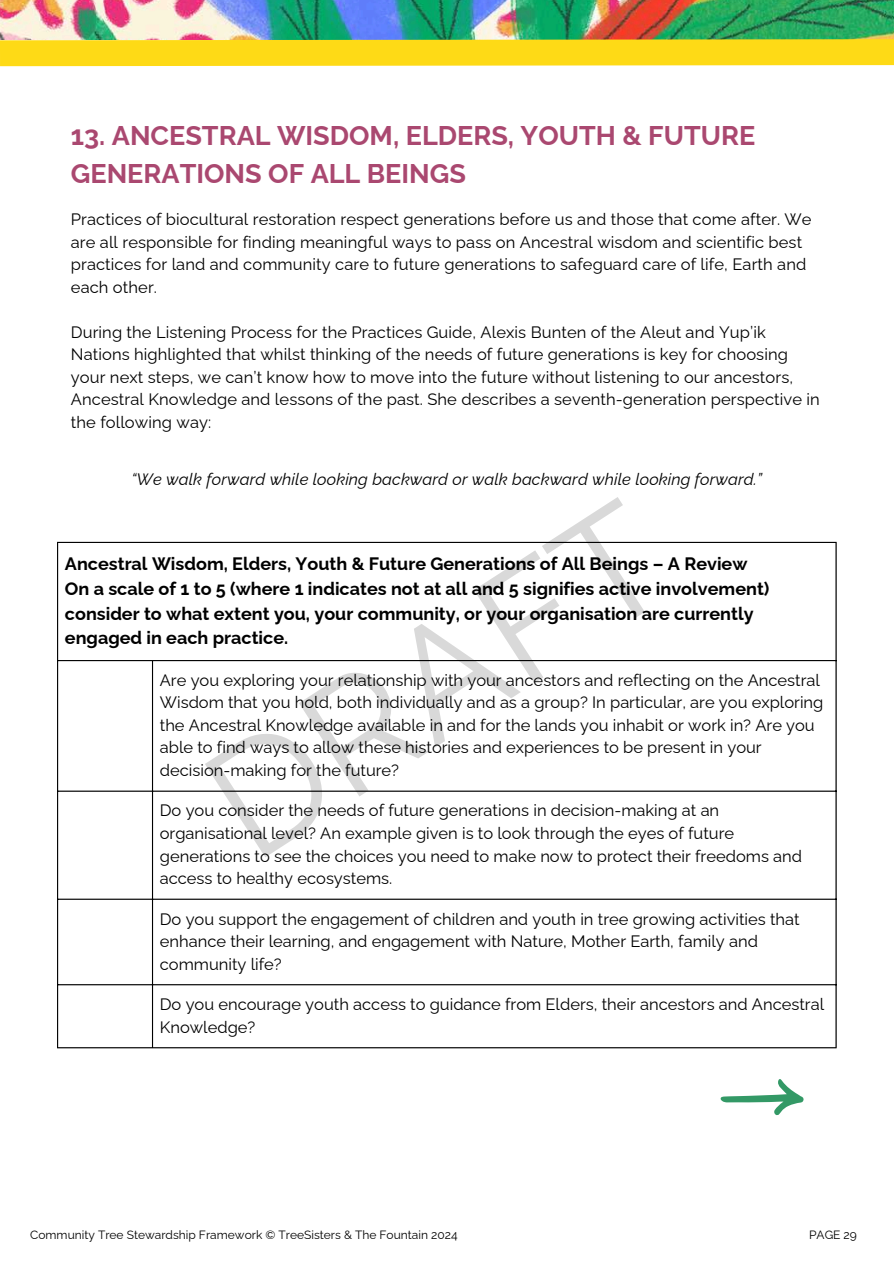
<style>
.page{position:relative;width:894px;height:1264px;background:#fff}
.page>*{position:absolute;margin:0;border:0;box-sizing:border-box;transform-origin:0 0}
.t1{font:156.6px "Raleway";color:#000}
.t2{font:700 27px/37.5px "Raleway";color:#aa4870}
.t3{font:700 18px/24.8px "Raleway";color:#000}
.t4{font:16.5px/22.5px "Raleway";color:#000}
.t5{font:italic 16.5px "Raleway";letter-spacing:.005em;color:#000}
.t6{font:12px "Raleway";color:#000}
</style>
<div class="page">
<img style="left:0;top:0;width:893px;height:26px">
<hr style="left:57px;top:543px;width:1px;height:504px;background:#000">
<hr style="left:152px;top:661px;width:1px;height:386px;background:#000">
<hr style="left:835px;top:543px;width:1px;height:504px;background:#000">
<hr style="left:57px;top:542px;width:779px;height:1px;background:#000">
<hr style="left:57px;top:660px;width:779px;height:1px;background:#000">
<hr style="left:57px;top:790px;width:779px;height:1px;background:#000">
<hr style="left:57px;top:898px;width:779px;height:1px;background:#000">
<hr style="left:57px;top:984px;width:779px;height:1px;background:#000">
<hr style="left:57px;top:1047px;width:779px;height:1px;background:#000">
<img style="left:0;top:26px;width:893px;height:41px">
<svg style="left:720px;top:1079px;width:84px;height:36px"></svg>
<h2 class="t2" style="left:71px;top:117px;width:685px">13. ANCESTRAL WISDOM, ELDERS, YOUTH &amp; FUTURE<br>GENERATIONS OF ALL BEINGS</h2>
<p class="t4" style="left:71px;top:208px;width:742px">Practices of biocultural restoration respect generations before us and those that come after. We are all responsible for finding meaningful ways to pass on Ancestral wisdom and scientific best practices for land and community care to future generations to safeguard care of life, Earth and each other.</p>
<p class="t4" style="left:71px;top:321px;width:750px">During the Listening Process for the Practices Guide, Alexis Bunten of the Aleut and Yup’ik Nations highlighted that whilst thinking of the needs of future generations is key for choosing your next steps, we can’t know how to move into the future without listening to our ancestors, Ancestral Knowledge and lessons of the past. She describes a seventh-generation perspective in the following way:</p>
<p class="t5" style="left:131px;top:469px;width:632px">“We walk forward while looking backward or walk backward while looking forward.”</p>
<h1 class="t1" style="left:173px;top:741px;width:509px;rotate:-33deg">DRAFT</h1>
<p class="t3" style="left:65px;top:551px;width:706px">Ancestral Wisdom, Elders, Youth &amp; Future Generations of All Beings – A Review On a scale of 1 to 5 (where 1 indicates not at all and 5 signifies active involvement) consider to what extent you, your community, or your organisation are currently engaged in each practice.</p>
<p class="t4" style="left:160px;top:669px;width:665px">Are you exploring your relationship with your ancestors and reflecting on the Ancestral Wisdom that you hold, both individually and as a group? In particular, are you exploring the Ancestral Knowledge available in and for the lands you inhabit or work in? Are you able to find ways to allow these histories and experiences to be present in your decision-making for the future?</p>
<p class="t4" style="left:160px;top:799px;width:643px">Do you consider the needs of future generations in decision-making at an organisational level? An example given is to look through the eyes of future generations to see the choices you need to make now to protect their freedoms and access to healthy ecosystems.</p>
<p class="t4" style="left:160px;top:907px;width:641px">Do you support the engagement of children and youth in tree growing activities that enhance their learning, and engagement with Nature, Mother Earth, family and community life?</p>
<p class="t4" style="left:160px;top:993px;width:665px">Do you encourage youth access to guidance from Elders, their ancestors and Ancestral<br>Knowledge?</p>
<p class="t6" style="left:30px;top:1227px;width:428px">Community Tree Stewardship Framework © TreeSisters &amp; The Fountain 2024</p>
<p class="t6" style="left:808px;top:1227px;width:49px">PAGE 29</p>
</div>
